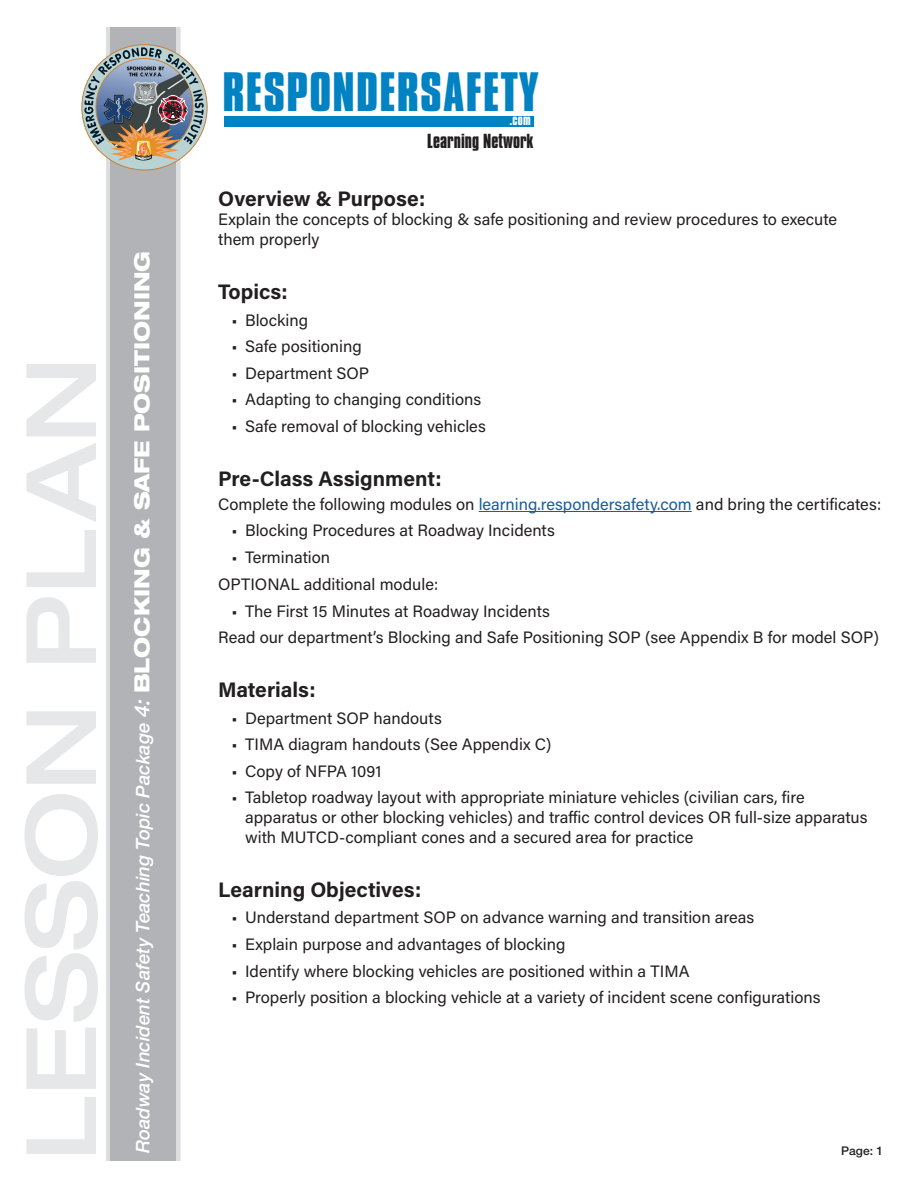
<style>
.page{position:relative;width:918px;height:1188px;background:#fff}
.page>*{position:absolute;margin:0;border:0;box-sizing:border-box;transform-origin:0 0}
.t1{font:500 expanded 97.5px "Helvetica Neue";color:#e6e7e9}
.t2{font:700 47.7px "Compacta BT";letter-spacing:.025em;color:#0082c3}
.t3{font:700 21px "Acumin Pro";color:#231f20}
.t4{font:italic 500 18.75px "Helvetica Neue";letter-spacing:-.01em;color:#fff}
.t5{font:700 17.55px "Compacta BT";color:#231f20}
.t6{font:16.5px/19.8px "Acumin Pro";color:#231f20}
.t7{font:700 12.6px "Compacta BT";color:#fff}
.t8{font:500 12px "Helvetica Neue";color:#231f20}
.s1{font-size:21px}
.s2{font-weight:800;font-style:normal;font-stretch:expanded;font-size:21px}
.s3{color:#175d9e}
</style>
<div class="page">
<div style="left:224px;top:116px;width:310px;height:11px;background:#0082c3"></div>
<div style="left:106px;top:27px;width:5px;height:1134px;background:#dcdddf"></div>
<div style="left:111px;top:27px;width:65px;height:1134px;background:#b2b3b7"></div>
<div style="left:176px;top:27px;width:5px;height:1134px;background:#dcdddf"></div>
<img style="left:82px;top:45px;width:125px;height:125px">
<hr style="left:479px;top:511px;width:213px;height:1px;background:#175d9e">
<p class="t1" style="left:1px;top:1161px;width:806px;rotate:-90deg">LESSON PLAN</p>
<p class="t4" style="left:132px;top:1153px;width:904px;rotate:-90deg">Roadway Incident Safety Teaching Topic Package <span class="s1">4:</span> <span class="s2">BLOCKING &amp; SAFE POSITIONING</span></p>
<h2 class="t2" style="left:223px;top:63px;width:317px">RESPONDERSAFETY</h2>
<p class="t7" style="left:509px;top:113px;width:23px">.com</p>
<p class="t5" style="left:427px;top:131px;width:108px">Learning Network</p>
<p class="t3" style="left:218px;top:183px;width:209px">Overview &amp; Purpose:</p>
<p class="t6" style="left:218px;top:209px;width:621px">Explain the concepts of blocking &amp; safe positioning and review procedures to execute</p>
<p class="t6" style="left:218px;top:229px;width:103px">them properly</p>
<p class="t3" style="left:218px;top:277px;width:71px">Topics:</p>
<p class="t6" style="left:232px;top:309px;width:78px">• Blocking</p>
<p class="t6" style="left:232px;top:336px;width:132px">• Safe positioning</p>
<p class="t6" style="left:232px;top:362px;width:139px">• Department SOP</p>
<p class="t6" style="left:232px;top:389px;width:251px">• Adapting to changing conditions</p>
<p class="t6" style="left:232px;top:416px;width:256px">• Safe removal of blocking vehicles</p>
<p class="t3" style="left:218px;top:464px;width:225px">Pre-Class Assignment:</p>
<p class="t6" style="left:218px;top:494px;width:665px">Complete the following modules on <span class="s3">learning.respondersafety.com</span> and bring the certificates:</p>
<p class="t6" style="left:232px;top:520px;width:325px">• Blocking Procedures at Roadway Incidents</p>
<p class="t6" style="left:232px;top:547px;width:100px">• Termination</p>
<p class="t6" style="left:218px;top:574px;width:222px">OPTIONAL additional module:</p>
<p class="t6" style="left:232px;top:600px;width:320px">• The First 15 Minutes at Roadway Incidents</p>
<p class="t6" style="left:218px;top:627px;width:662px">Read our department’s Blocking and Safe Positioning SOP (see Appendix B for model SOP)</p>
<p class="t3" style="left:218px;top:675px;width:99px">Materials:</p>
<p class="t6" style="left:232px;top:707px;width:212px">• Department SOP handouts</p>
<p class="t6" style="left:232px;top:734px;width:321px">• TIMA diagram handouts (See Appendix C)</p>
<p class="t6" style="left:232px;top:760px;width:151px">• Copy of NFPA 1091</p>
<p class="t6" style="left:245px;top:787px;width:624px;text-indent:-14px">• Tabletop roadway layout with appropriate miniature vehicles (civilian cars, fire apparatus or other blocking vehicles) and traffic control devices OR full-size apparatus with MUTCD-compliant cones and a secured area for practice</p>
<p class="t3" style="left:218px;top:875px;width:205px">Learning Objectives:</p>
<p class="t6" style="left:232px;top:907px;width:524px">• Understand department SOP on advance warning and transition areas</p>
<p class="t6" style="left:232px;top:934px;width:335px">• Explain purpose and advantages of blocking</p>
<p class="t6" style="left:232px;top:960px;width:459px">• Identify where blocking vehicles are positioned within a TIMA</p>
<p class="t6" style="left:232px;top:987px;width:590px">• Properly position a blocking vehicle at a variety of incident scene configurations</p>
<p class="t8" style="left:841px;top:1143px;width:43px">Page: 1</p>
</div>
